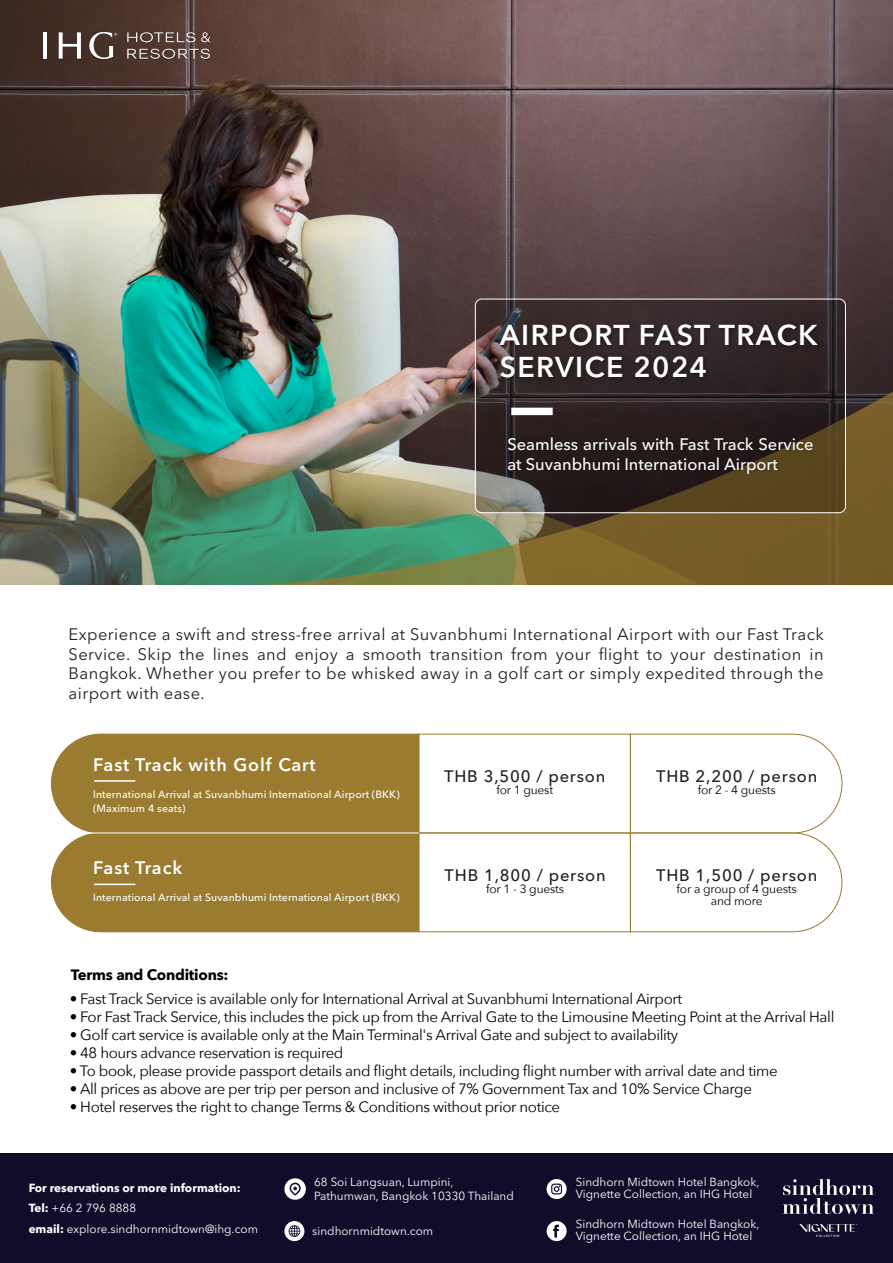
<style>
.page{position:relative;width:893px;height:1263px;background:#fff}
.page>*{position:absolute;margin:0;border:0;box-sizing:border-box;transform-origin:0 0}
.t1{font:600 28.5px/32.1px "Avenir Next LT Pro";letter-spacing:.05em;color:#fff}
.t2{font:600 18px "Avenir Next LT Pro";letter-spacing:.05em;color:#fff}
.t3{font:16.5px/19.5px "Avenir Next LT Pro";letter-spacing:.025em;color:#231f20;text-align:justify}
.t4{font:500 16.5px/19.5px "Avenir Next LT Pro";color:#fff}
.t5{font:500 16.5px "Avenir Next LT Pro";letter-spacing:.05em;color:#231f20}
.t6{font:15px "Avenir Next";letter-spacing:-.025em;color:#040503}
.t7{font:700 15px "Avenir Next";letter-spacing:-.015em;color:#040503}
.t8{font:12px/12px "Avenir Next";letter-spacing:-.015em;color:#040503;text-align:center}
.t9{font:11.7px/11.7px "Avenir Next LT Pro";color:#fff}
.t10{font:700 11.7px/20.5px "Avenir Next LT Pro";color:#fff}
.t11{font:500 10.5px/13.5px "Avenir Next LT Pro";letter-spacing:.01em;color:#fff}
.s1{font-weight:400}
</style>
<div class="page">
<div style="left:0;top:1153px;width:893px;height:110px;background:#100d2a"></div>
<img style="left:0;top:0;width:190px;height:244px">
<svg style="left:190px;top:0;width:703px;height:389px"></svg>
<img style="left:0;top:244px;width:704px;height:340px">
<img style="left:220px;top:389px;width:673px;height:195px">
<svg style="left:284px;top:1178px;width:22px;height:22px"></svg>
<svg style="left:290px;top:1183px;width:11px;height:12px"></svg>
<div style="left:547px;top:1221px;width:20px;height:20px;background:#fff;border-radius:10px"></div>
<svg style="left:553px;top:1225px;width:6px;height:12px"></svg>
<svg style="left:547px;top:1179px;width:20px;height:20px"></svg>
<svg style="left:551px;top:1183px;width:11px;height:11px"></svg>
<svg style="left:284px;top:1221px;width:20px;height:20px"></svg>
<svg style="left:289px;top:1225px;width:11px;height:12px"></svg>
<svg style="left:475px;top:299px;width:370px;height:214px"></svg>
<div style="left:475px;top:299px;width:371px;height:214px;border:1px solid #fff;border-radius:6px"></div>
<img style="left:502px;top:431px;width:322px;height:53px">
<div style="left:511px;top:408px;width:42px;height:7px;background:#fff"></div>
<img style="left:494px;top:315px;width:333px;height:78px">
<svg style="left:799px;top:1224px;width:58px;height:13px"></svg>
<svg style="left:783px;top:1179px;width:91px;height:35px"></svg>
<img style="left:43px;top:32px;width:169px;height:28px">
<svg style="left:59px;top:32px;width:22px;height:27px"></svg>
<hr style="left:43px;top:32px;width:4px;height:27px;background:#fff">
<svg style="left:89px;top:32px;width:28px;height:27px"></svg>
<svg style="left:127px;top:49px;width:83px;height:10px"></svg>
<svg style="left:127px;top:32px;width:83px;height:10px"></svg>
<div style="left:418px;top:833px;width:213px;height:99px;border:1px solid #9a7b2f"></div>
<div style="left:51px;top:733px;width:369px;height:200px;background:#9a7b2f"></div>
<div style="left:418px;top:734px;width:213px;height:99px;border:1px solid #9a7b2f"></div>
<svg style="left:630px;top:733px;width:213px;height:199px"></svg>
<hr style="left:88px;top:832px;width:331px;height:1px;background:#fff">
<hr style="left:94px;top:884px;width:41px;height:1px;background:#fff">
<hr style="left:94px;top:780px;width:41px;height:2px;background:#fff">
<h1 class="t1" style="left:500px;top:318px;width:320px">AIRPORT FAST TRACK<br>SERVICE 2024</h1>
<p class="t4" style="left:507px;top:435px;width:308px">Seamless arrivals with Fast Track Service at Suvanbhumi International Airport</p>
<p class="t3" style="left:69px;top:625px;width:757px">Experience a swift and stress-free arrival at Suvanbhumi International Airport with our Fast Track Service. Skip the lines and enjoy a smooth transition from your flight to your destination in Bangkok. Whether you prefer to be whisked away in a golf cart or simply expedited through the airport with ease.</p>
<p class="t2" style="left:93px;top:754px;width:224px">Fast Track with Golf Cart</p>
<p class="t11" style="left:93px;top:788px;width:308px">International Arrival at Suvanbhumi International Airport (BKK) (Maximum 4 seats)</p>
<p class="t2" style="left:93px;top:857px;width:91px">Fast Track</p>
<p class="t11" style="left:93px;top:891px;width:308px">International Arrival at Suvanbhumi International Airport (BKK)</p>
<p class="t7" style="left:71px;top:962px;width:159px">Terms and Conditions:</p>
<p class="t5" style="left:444px;top:766px;width:163px">THB 3,500 / person</p>
<p class="t8" style="left:496px;top:783px;width:58px">for 1 guest</p>
<p class="t5" style="left:445px;top:865px;width:163px">THB 1,800 / person</p>
<p class="t8" style="left:486px;top:882px;width:80px">for 1 - 3 guests</p>
<p class="t5" style="left:656px;top:766px;width:163px">THB 2,200 / person</p>
<p class="t8" style="left:698px;top:783px;width:80px">for 2 - 4 guests</p>
<p class="t5" style="left:656px;top:865px;width:163px">THB 1,500 / person</p>
<p class="t8" style="left:677px;top:882px;width:122px">for a group of 4 guests and more</p>
<p class="t6" style="left:70px;top:986px;width:614px">• Fast Track Service is available only for International Arrival at Suvanbhumi International Airport</p>
<p class="t6" style="left:70px;top:1004px;width:766px">• For Fast Track Service, this includes the pick up from the Arrival Gate to the Limousine Meeting Point at the Arrival Hall</p>
<p class="t6" style="left:70px;top:1022px;width:610px">• Golf cart service is available only at the Main Terminal's Arrival Gate and subject to availability</p>
<p class="t6" style="left:70px;top:1040px;width:275px">• 48 hours advance reservation is required</p>
<p class="t6" style="left:70px;top:1058px;width:709px">• To book, please provide passport details and flight details, including flight number with arrival date and time</p>
<p class="t6" style="left:70px;top:1076px;width:684px">• All prices as above are per trip per person and inclusive of 7% Government Tax and 10% Service Charge</p>
<p class="t6" style="left:70px;top:1094px;width:492px">• Hotel reserves the right to change Terms &amp; Conditions without prior notice</p>
<p class="t10" style="left:29px;top:1177px;width:231px">For reservations or more information:<br>Tel: <span class="s1">+66 2 796 8888<br></span>email: <span class="s1">explore.sindhornmidtown@ihg.com</span></p>
<p class="t9" style="left:314px;top:1174px;width:201px;line-height:14.1px">68 Soi Langsuan, Lumpini,<br>Pathumwan, Bangkok 10330 Thailand</p>
<p class="t9" style="left:312px;top:1225px;width:123px">sindhornmidtown.com</p>
<p class="t9" style="left:576px;top:1176px;width:185px">Sindhorn Midtown Hotel Bangkok,<br>Vignette Collection, an IHG Hotel</p>
<p class="t9" style="left:576px;top:1218px;width:185px">Sindhorn Midtown Hotel Bangkok,<br>Vignette Collection, an IHG Hotel</p>
</div>
